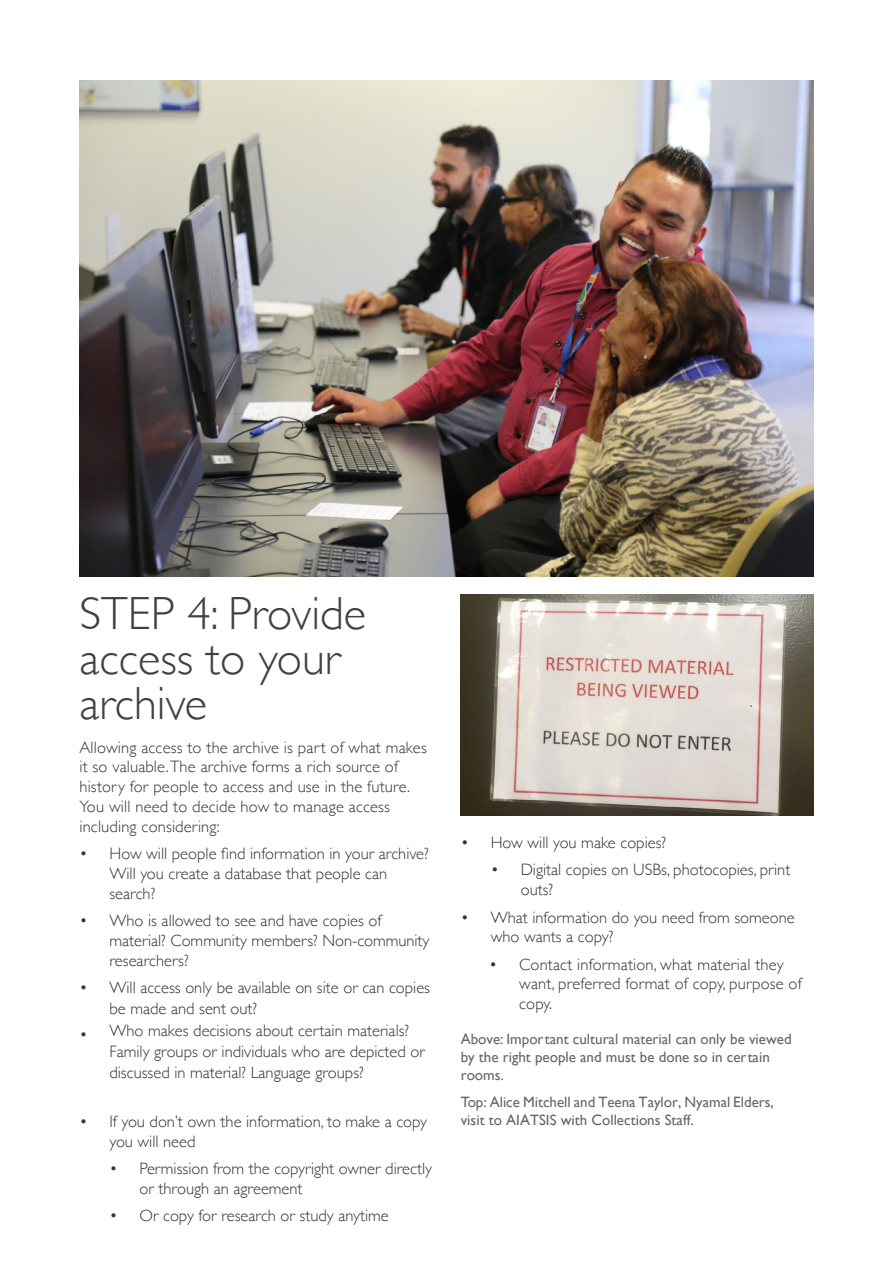
<style>
.page{position:relative;width:893px;height:1263px;background:#fff}
.page>*{position:absolute;margin:0;border:0;box-sizing:border-box;transform-origin:0 0}
.t1{font:300 46.5px/45px "Gill Sans";color:#414042}
.t2{font:300 16.5px/19.8px "Gill Sans";color:#343433}
.t3{font:15px/18px "Gill Sans";color:#676569}
</style>
<div class="page">
<img style="left:461px;top:594px;width:352px;height:221px">
<img style="left:79px;top:80px;width:734px;height:496px">
<h1 class="t1" style="left:79px;top:589px;width:288px">STEP 4: Provide access to your archive</h1>
<p class="t2" style="left:79px;top:737px;width:349px">Allowing access to the archive is part of what makes it so valuable. The archive forms a rich source of history for people to access and use in the future.<br>You will need to decide how to manage access including considering:</p>
<p class="t2" style="left:109px;top:843px;width:321px;text-indent:-30px">• How will people find information in your archive?<br>Will you create a database that people can search?</p>
<p class="t2" style="left:109px;top:910px;width:321px;text-indent:-30px">• Who is allowed to see and have copies of material? Community members? Non-community researchers?</p>
<p class="t2" style="left:79px;top:977px;width:10px">•</p>
<p class="t2" style="left:109px;top:976px;width:322px;line-height:21.3px">Will access only be available on site or can copies be made and sent out?<br>Who makes decisions about certain materials?<br>Family groups or individuals who are depicted or discussed in material? Language groups?</p>
<p class="t2" style="left:109px;top:1111px;width:319px;text-indent:-30px">• If you don’t own the information, to make a copy you will need</p>
<p class="t2" style="left:139px;top:1158px;width:294px;text-indent:-30px">• Permission from the copyright owner directly or through an agreement</p>
<p class="t2" style="left:109px;top:1205px;width:281px">• Or copy for research or study anytime</p>
<p class="t2" style="left:79px;top:1024px;width:10px">•</p>
<p class="t2" style="left:461px;top:832px;width:207px">• How will you make copies?</p>
<p class="t2" style="left:521px;top:859px;width:271px;text-indent:-30px">• Digital copies on USBs, photocopies, print outs?</p>
<p class="t2" style="left:491px;top:906px;width:306px;text-indent:-30px">• What information do you need from someone who wants a copy?</p>
<p class="t2" style="left:519px;top:953px;width:284px;text-indent:-30px">• Contact information, what material they want, preferred format of copy, purpose of copy.</p>
<p class="t3" style="left:461px;top:1030px;width:332px">Above: Important cultural material can only be viewed by the right people and must be done so in certain rooms.</p>
<p class="t3" style="left:461px;top:1093px;width:315px">Top: Alice Mitchell and Teena Taylor, Nyamal Elders, visit to AIATSIS with Collections Staff.</p>
</div>
